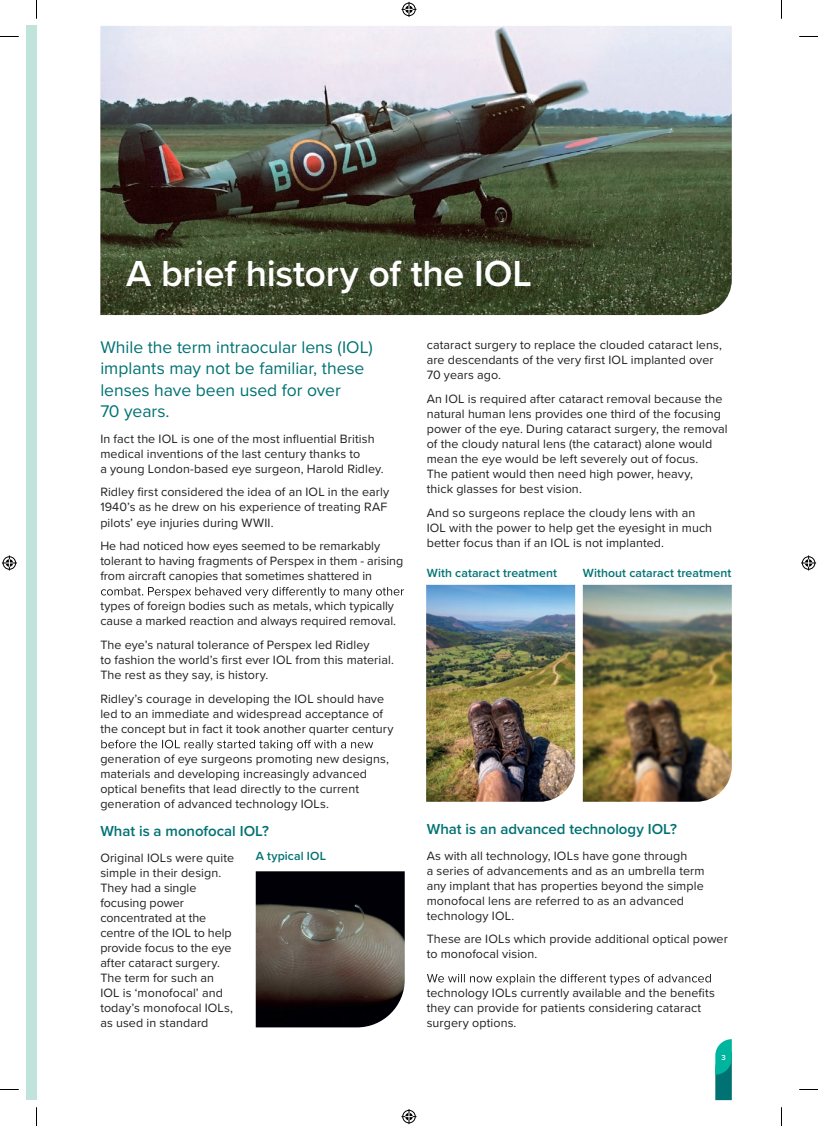
<style>
.page{position:relative;width:818px;height:1126px;background:#fff}
.page>*{position:absolute;margin:0;border:0;box-sizing:border-box;transform-origin:0 0}
.t1{font:600 37.5px "Proxima Nova";letter-spacing:-.005em;color:#fff}
.t2{font:17.5px/21.2px "Proxima Nova";color:#007273}
.t3{font:600 15px "Proxima Nova";color:#007273}
.t4{font:12.5px/15px "Proxima Nova";letter-spacing:.005em;color:#231f20}
.t5{font:600 12.25px "Proxima Nova";letter-spacing:.005em;color:#007273}
.t6{font:600 7.5px "Proxima Nova";color:#fff}
</style>
<div class="page">
<img style="left:100px;top:26px;width:631px;height:289px">
<div style="left:26px;top:26px;width:10px;height:1073px;background:#c0e3dc"></div>
<svg style="left:101px;top:587px;width:302px;height:10px"></svg>
<svg style="left:101px;top:739px;width:272px;height:11px"></svg>
<svg style="left:427px;top:973px;width:283px;height:11px"></svg>
<img style="left:582px;top:584px;width:149px;height:217px">
<img style="left:426px;top:584px;width:148px;height:217px">
<img style="left:255px;top:871px;width:149px;height:156px">
<svg style="left:715px;top:1039px;width:16px;height:60px"></svg>
<svg style="left:0;top:36px;width:19px;height:1px"></svg>
<svg style="left:799px;top:36px;width:18px;height:1px"></svg>
<svg style="left:0;top:1089px;width:19px;height:1px"></svg>
<svg style="left:799px;top:1089px;width:18px;height:1px"></svg>
<svg style="left:36px;top:0;width:1px;height:19px"></svg>
<svg style="left:36px;top:1107px;width:1px;height:18px"></svg>
<svg style="left:401px;top:2px;width:15px;height:15px"></svg>
<svg style="left:401px;top:1109px;width:15px;height:14px"></svg>
<svg style="left:2px;top:555px;width:15px;height:15px"></svg>
<svg style="left:801px;top:555px;width:14px;height:15px"></svg>
<h1 class="t1" style="left:126px;top:246px;width:407px">A brief history of the IOL</h1>
<h2 class="t2" style="left:100px;top:336px;width:274px">While the term intraocular lens (IOL) implants may not be familiar, these lenses have been used for over<br>70 years.</h2>
<p class="t4" style="left:100px;top:430px;width:285px">In fact the IOL is one of the most influential British medical inventions of the last century thanks to<br>a young London-based eye surgeon, Harold Ridley.</p>
<p class="t4" style="left:100px;top:484px;width:290px">Ridley first considered the idea of an IOL in the early<br>1940’s as he drew on his experience of treating RAF pilots’ eye injuries during WWII.</p>
<p class="t4" style="left:100px;top:538px;width:304px">He had noticed how eyes seemed to be remarkably tolerant to having fragments of Perspex in them - arising from aircraft canopies that sometimes shattered in</p>
<p class="t4" style="left:100px;top:598px;width:297px">types of foreign bodies such as metals, which typically cause a marked reaction and always required removal.</p>
<p class="t4" style="left:100px;top:637px;width:295px">The eye’s natural tolerance of Perspex led Ridley<br>to fashion the world’s first ever IOL from this material.<br>The rest as they say, is history.</p>
<p class="t4" style="left:100px;top:691px;width:294px">Ridley’s courage in developing the IOL should have led to an immediate and widespread acceptance of the concept but in fact it took another quarter century</p>
<p class="t4" style="left:100px;top:751px;width:290px">generation of eye surgeons promoting new designs, materials and developing increasingly advanced optical benefits that lead directly to the current generation of advanced technology IOLs.</p>
<p class="t3" style="left:100px;top:819px;width:170px">What is a monofocal IOL?</p>
<p class="t4" style="left:100px;top:849px;width:135px">Original IOLs were quite simple in their design.<br>They had a single focusing power concentrated at the centre of the IOL to help provide focus to the eye after cataract surgery.<br>The term for such an<br>IOL is ‘monofocal’ and today’s monofocal IOLs, as used in standard</p>
<p class="t5" style="left:255px;top:847px;width:72px">A typical IOL</p>
<p class="t4" style="left:426px;top:337px;width:296px">cataract surgery to replace the clouded cataract lens, are descendants of the very first IOL implanted over<br>70 years ago.</p>
<p class="t4" style="left:426px;top:391px;width:302px">An IOL is required after cataract removal because the natural human lens provides one third of the focusing power of the eye. During cataract surgery, the removal of the cloudy natural lens (the cataract) alone would mean the eye would be left severely out of focus.<br>The patient would then need high power, heavy,<br>thick glasses for best vision.</p>
<p class="t4" style="left:426px;top:505px;width:287px">And so surgeons replace the cloudy lens with an<br>IOL with the power to help get the eyesight in much better focus than if an IOL is not implanted.</p>
<p class="t5" style="left:426px;top:563px;width:132px">With cataract treatment</p>
<p class="t5" style="left:582px;top:563px;width:150px">Without cataract treatment</p>
<p class="t3" style="left:426px;top:817px;width:252px">What is an advanced technology IOL?</p>
<p class="t4" style="left:426px;top:847px;width:279px">As with all technology, IOLs have gone through<br>a series of advancements and as an umbrella term any implant that has properties beyond the simple monofocal lens are referred to as an advanced technology IOL.</p>
<p class="t4" style="left:426px;top:931px;width:302px">These are IOLs which provide additional optical power to monofocal vision.</p>
<p class="t4" style="left:426px;top:985px;width:289px">technology IOLs currently available and the benefits they can provide for patients considering cataract surgery options.</p>
<p class="t6" style="left:721px;top:1051px;width:6px">3</p>
</div>
